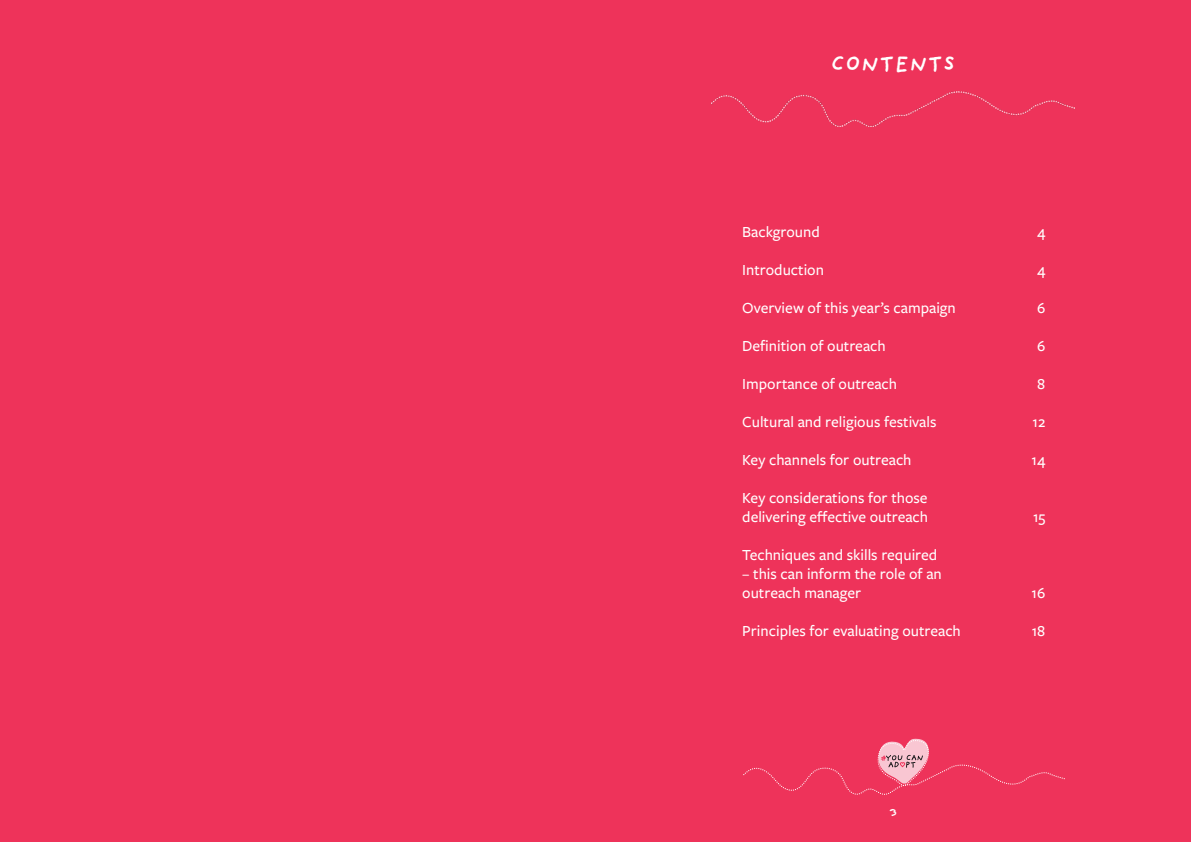
<style>
.page{position:relative;width:1191px;height:842px;background:#ee335a}
.page>*{position:absolute;margin:0;border:0;box-sizing:border-box;transform-origin:0 0}
.t1{font:700 22px "Providence Sans Pro";letter-spacing:.02em;color:#fff}
.t2{font:500 16px/19px "Freight Sans Pro";color:#fff}
.t3{font:700 12px "Providence Sans Pro";color:#fff}
</style>
<div class="page">
<svg style="left:743px;top:739px;width:321px;height:56px"></svg>
<img style="left:711px;top:92px;width:363px;height:34px">
<p class="t1" style="left:831px;top:51px;width:126px">CONTENTS</p>
<p class="t2" style="left:742px;top:221px;width:79px">Background</p>
<p class="t2" style="left:1037px;top:221px;width:10px">4</p>
<p class="t2" style="left:742px;top:259px;width:83px">Introduction</p>
<p class="t2" style="left:1037px;top:259px;width:10px">4</p>
<p class="t2" style="left:742px;top:297px;width:215px">Overview of this year’s campaign</p>
<p class="t2" style="left:1037px;top:297px;width:10px">6</p>
<p class="t2" style="left:742px;top:335px;width:145px">Definition of outreach</p>
<p class="t2" style="left:1037px;top:335px;width:10px">6</p>
<p class="t2" style="left:742px;top:373px;width:156px">Importance of outreach</p>
<p class="t2" style="left:1037px;top:373px;width:10px">8</p>
<p class="t2" style="left:742px;top:411px;width:196px">Cultural and religious festivals</p>
<p class="t2" style="left:1032px;top:411px;width:14px">12</p>
<p class="t2" style="left:742px;top:449px;width:171px">Key channels for outreach</p>
<p class="t2" style="left:1031px;top:449px;width:15px">14</p>
<p class="t2" style="left:742px;top:487px;width:187px">Key considerations for those</p>
<p class="t2" style="left:742px;top:506px;width:187px">delivering effective outreach</p>
<p class="t2" style="left:1033px;top:506px;width:14px">15</p>
<p class="t2" style="left:742px;top:544px;width:196px">Techniques and skills required</p>
<p class="t2" style="left:742px;top:563px;width:201px">– this can inform the role of an outreach manager</p>
<p class="t2" style="left:1031px;top:582px;width:15px">16</p>
<p class="t2" style="left:742px;top:620px;width:220px">Principles for evaluating outreach</p>
<p class="t2" style="left:1031px;top:620px;width:15px">18</p>
<p class="t3" style="left:889px;top:805px;width:10px">3</p>
</div>
